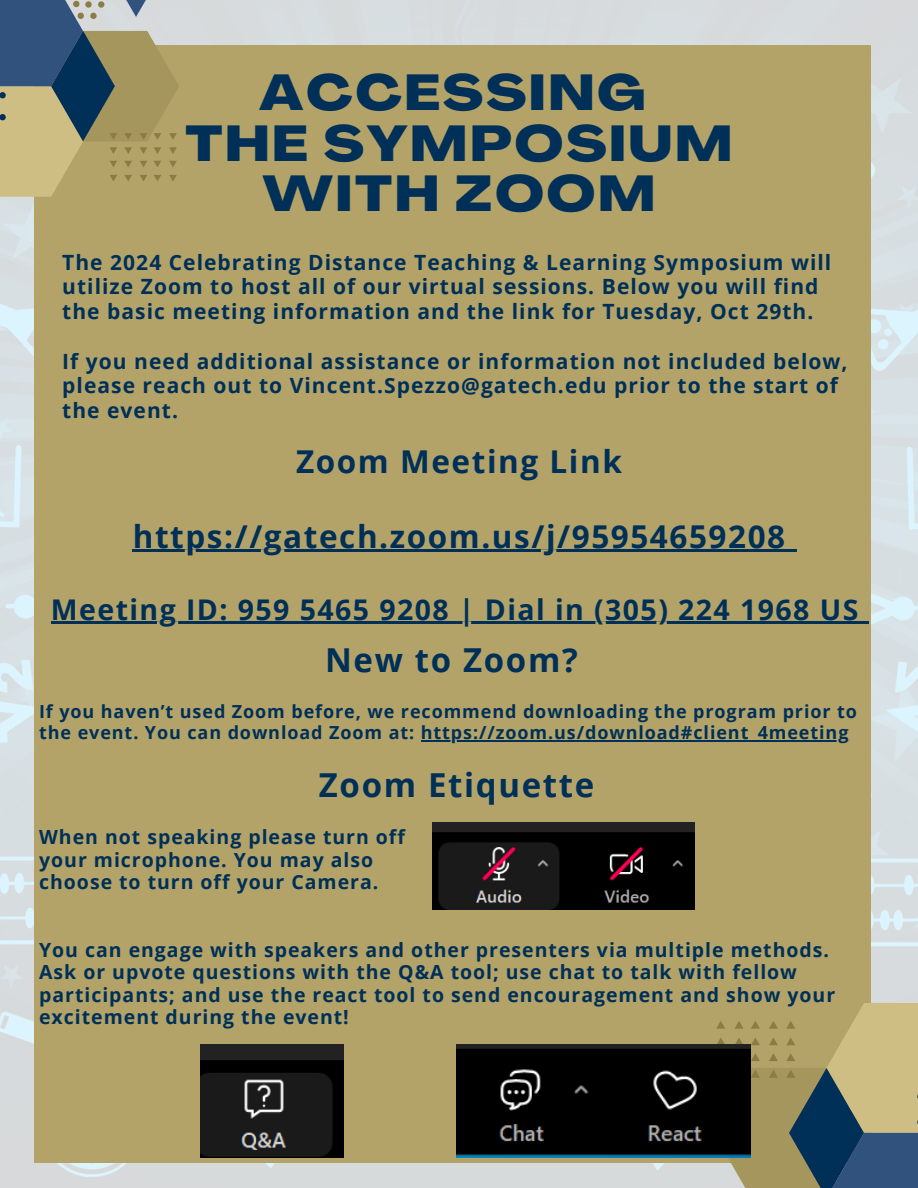
<style>
.page{position:relative;width:918px;height:1188px;background:#fff}
.page>*{position:absolute;margin:0;border:0;box-sizing:border-box;transform-origin:0 0}
.t1{font:800 expanded 49.65px/50.7px "Agrandir";letter-spacing:.05em;color:#003057;text-align:center}
.t2{font:700 33px "Open Sans";letter-spacing:.05em;color:#003057}
.t3{font:700 31.5px "Open Sans";letter-spacing:.05em;color:#003057}
.t4{font:700 28.5px "Open Sans";letter-spacing:.05em;color:#003057}
.t5{font:700 21px/24.8px "Open Sans";letter-spacing:.05em;color:#003057}
.t6{font:700 19.5px/22.5px "Open Sans";letter-spacing:.05em;color:#003057}
.t7{font:700 18px/21.3px "Open Sans";letter-spacing:.05em;color:#003057}
</style>
<div class="page">
<div style="left:34px;top:45px;width:837px;height:1118px;background:#b3a369"></div>
<svg style="left:714px;top:1003px;width:204px;height:185px"></svg>
<svg style="left:0;top:0;width:179px;height:196px"></svg>
<hr style="left:421px;top:741px;width:428px;height:1px;background:#003057">
<img style="left:432px;top:823px;width:262px;height:86px">
<img style="left:457px;top:1045px;width:293px;height:112px">
<img style="left:201px;top:1045px;width:143px;height:112px">
<hr style="left:133px;top:550px;width:654px;height:2px;background:#003057">
<svg style="left:787px;top:550px;width:10px;height:2px"></svg>
<hr style="left:51px;top:622px;width:689px;height:2px;background:#003057">
<hr style="left:740px;top:622px;width:120px;height:2px;background:#003057">
<svg style="left:860px;top:622px;width:9px;height:2px"></svg>
<h4 class="t1" style="left:186px;top:72px;width:548px">ACCESSING<br>THE SYMPOSIUM<br>WITH ZOOM</h4>
<h4 class="t5" style="left:62px;top:249px;width:771px">The 2024 Celebrating Distance Teaching &amp; Learning Symposium will utilize Zoom to host all of our virtual sessions. Below you will find the basic meeting information and the link for Tuesday, Oct 29th.</h4>
<p class="t5" style="left:62px;top:348px;width:787px">If you need additional assistance or information not included below, please reach out to Vincent.Spezzo@gatech.edu prior to the start of the event.</p>
<h3 class="t3" style="left:296px;top:440px;width:327px">Zoom Meeting Link</h3>
<p class="t3" style="left:133px;top:514px;width:654px">https://gatech.zoom.us/j/95954659208</p>
<h2 class="t4" style="left:51px;top:589px;width:809px">Meeting ID: 959 5465 9208 | Dial in (305) 224 1968 US</h2>
<p class="t2" style="left:325px;top:637px;width:254px">New to Zoom?</p>
<h4 class="t7" style="left:39px;top:700px;width:819px">If you haven’t used Zoom before, we recommend downloading the program prior to the event. You can download Zoom at: https://zoom.us/download#client_4meeting</h4>
<h4 class="t2" style="left:319px;top:762px;width:277px">Zoom Etiquette</h4>
<h4 class="t6" style="left:39px;top:825px;width:367px">When not speaking please turn off</h4>
<p class="t6" style="left:39px;top:848px;width:341px">your microphone. You may also choose to turn off your Camera.</p>
<p class="t6" style="left:39px;top:938px;width:791px">You can engage with speakers and other presenters via multiple methods.</p>
<p class="t6" style="left:39px;top:960px;width:798px">Ask or upvote questions with the Q&amp;A tool; use chat to talk with fellow participants; and use the react tool to send encouragement and show your excitement during the event!</p>
</div>
